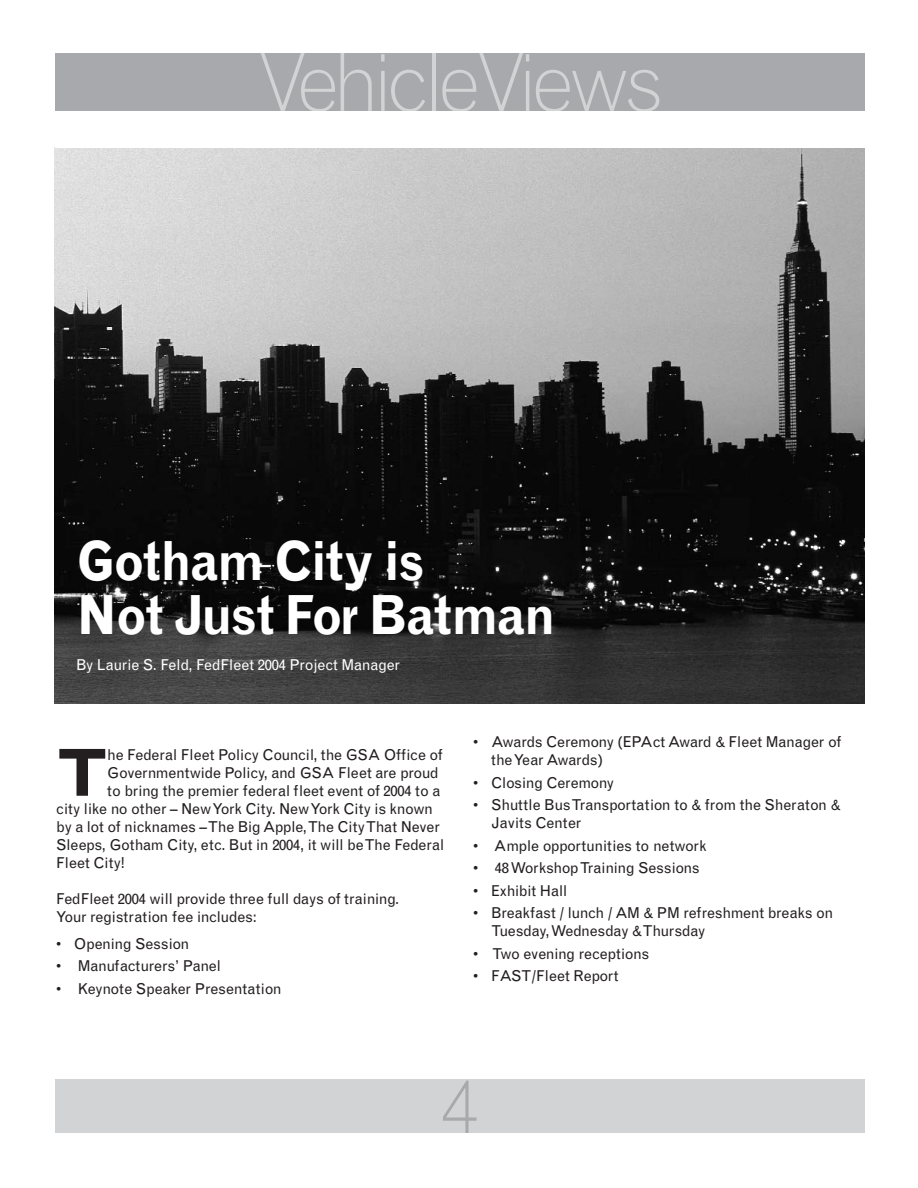
<style>
.page{position:relative;width:918px;height:1188px;background:#fff}
.page>*{position:absolute;margin:0;border:0;box-sizing:border-box;transform-origin:0 0}
.t1{font:300 81px "Grotesque";letter-spacing:-.09em;color:#d1d3d4}
.t2{font:300 76.5px "Grotesque";color:#a7a9ac}
.t3{font:700 64.95px "Grotesque";color:#231f20}
.t4{font:700 54px/54px "Grotesque";letter-spacing:-.035em;color:#fff;scale:.9 1}
.t5{font:15px/18px "Grotesque";letter-spacing:-.015em;color:#231f20}
.t6{font:15px "Grotesque";letter-spacing:-.015em;color:#fff}
.t7{font:15px "Grotesque";letter-spacing:.005em;color:#231f20}
</style>
<div class="page">
<img style="left:55px;top:148px;width:810px;height:555px">
<div style="left:55px;top:1079px;width:810px;height:54px;background:#d1d3d4"></div>
<div style="left:55px;top:53px;width:810px;height:70px;background:#a7a9ac"></div>
<div style="left:55px;top:111px;width:810px;height:37px;background:#fff"></div>
<h1 class="t1" style="left:256px;top:52px;width:408px">VehicleViews</h1>
<h3 class="t4" style="left:76px;top:538px;width:534px">Gotham City is<br>Not Just For Batman</h3>
<p class="t6" style="left:76px;top:659px;width:326px">By Laurie S. Feld, FedFleet 2004 Project Manager</p>
<h3 class="t3" style="left:56px;top:749px;width:54px">T</h3>
<p class="t5" style="left:107px;top:747px;width:337px">he Federal Fleet Policy Council, the GSA Office of</p>
<p class="t5" style="left:107px;top:765px;width:333px">Governmentwide Policy, and GSA Fleet are proud</p>
<p class="t5" style="left:107px;top:783px;width:335px">to bring the premier federal fleet event of 2004 to a</p>
<p class="t5" style="left:56px;top:801px;width:378px">city like no other – New York City. New York City is known</p>
<p class="t5" style="left:56px;top:819px;width:385px">by a lot of nicknames – The Big Apple, The City That Never</p>
<p class="t5" style="left:56px;top:837px;width:390px">Sleeps, Gotham City, etc. But in 2004, it will be The Federal</p>
<p class="t7" style="left:56px;top:857px;width:70px">Fleet City!</p>
<p class="t5" style="left:56px;top:891px;width:345px">FedFleet 2004 will provide three full days of training.<br>Your registration fee includes:</p>
<p class="t5" style="left:56px;top:936px;width:135px">• Opening Session</p>
<p class="t5" style="left:56px;top:958px;width:166px">• Manufacturers’ Panel</p>
<p class="t5" style="left:56px;top:981px;width:227px">• Keynote Speaker Presentation</p>
<p class="t5" style="left:491px;top:734px;width:352px;text-indent:-18px">• Awards Ceremony (EPAct Award &amp; Fleet Manager of the Year Awards)</p>
<p class="t5" style="left:473px;top:775px;width:142px">• Closing Ceremony</p>
<p class="t5" style="left:491px;top:797px;width:351px;text-indent:-18px">• Shuttle Bus Transportation to &amp; from the Sheraton &amp;<br>Javits Center</p>
<p class="t5" style="left:473px;top:838px;width:235px">• Ample opportunities to network</p>
<p class="t5" style="left:473px;top:860px;width:228px">• 48 WorkshopTraining Sessions</p>
<p class="t5" style="left:473px;top:883px;width:95px">• Exhibit Hall</p>
<p class="t5" style="left:491px;top:905px;width:344px;text-indent:-18px">• Breakfast / lunch / AM &amp; PM refreshment breaks on<br>Tuesday, Wednesday &amp; Thursday</p>
<p class="t5" style="left:473px;top:946px;width:178px">• Two evening receptions</p>
<p class="t5" style="left:473px;top:968px;width:147px">• FAST/Fleet Report</p>
<h2 class="t2" style="left:441px;top:1078px;width:38px">4</h2>
</div>
